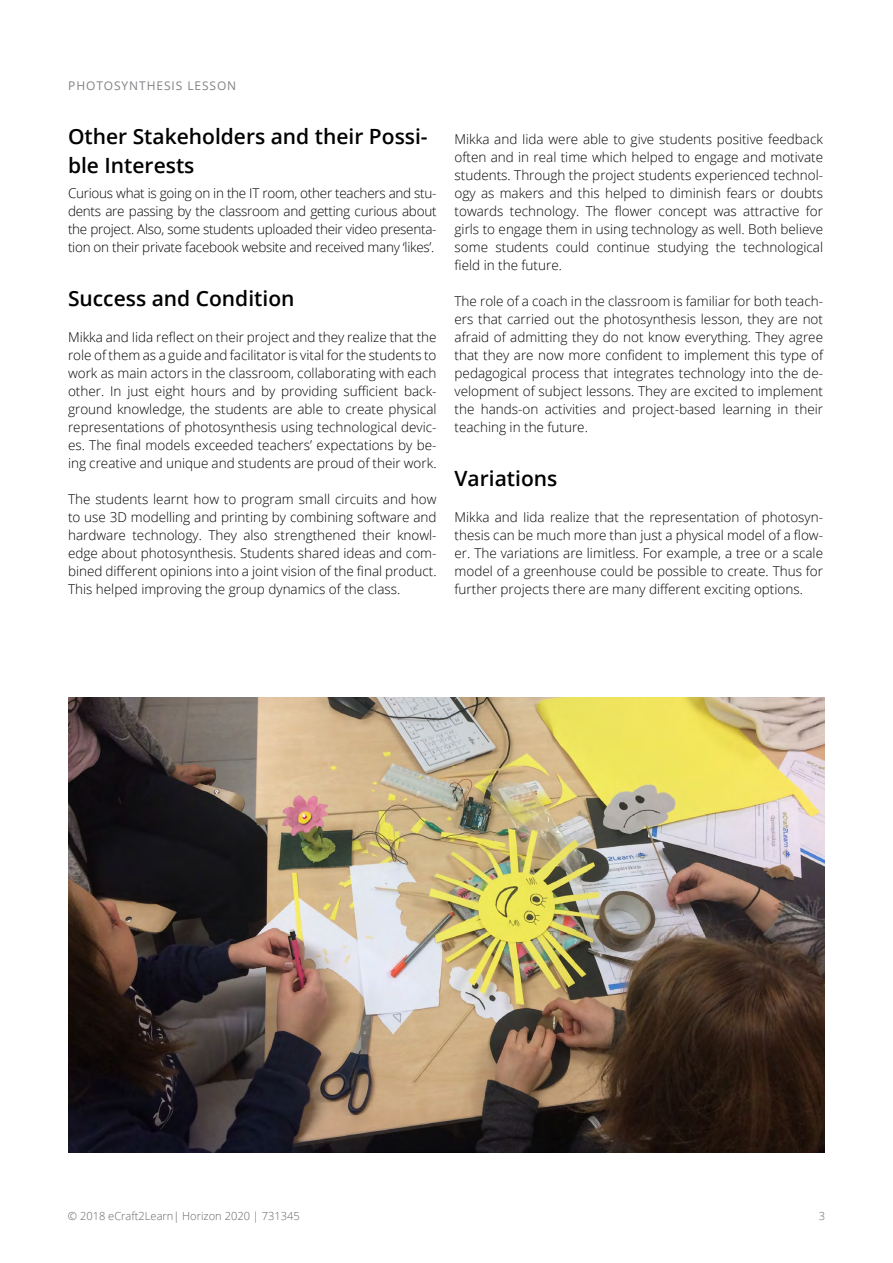
<style>
.page{position:relative;width:893px;height:1263px;background:#fff}
.page>*{position:absolute;margin:0;border:0;box-sizing:border-box;transform-origin:0 0}
.t1{font:600 21px/28.5px "Open Sans";color:#000}
.t2{font:300 13.5px/18px "Open Sans";color:#000;text-align:justify}
.t3{font:12px "Open Sans";letter-spacing:.075em;color:#808285}
.t4{font:300 11.1px "Open Sans";color:#636466}
</style>
<div class="page">
<img style="left:68px;top:697px;width:757px;height:455px">
<p class="t3" style="left:68px;top:77px;width:170px">PHOTOSYNTHESIS LESSON</p>
<h1 class="t1" style="left:68px;top:122px;width:361px">Other Stakeholders and their Possi&shy;ble Interests</h1>
<p class="t2" style="left:68px;top:184px;width:370px">Curious what is going on in the IT room, other teachers and stu&shy;dents are passing by the classroom and getting curious about the project. Also, some students uploaded their video presenta&shy;tion on their private facebook website and received many ‘likes’.</p>
<h1 class="t1" style="left:68px;top:284px;width:228px">Success and Condition</h1>
<p class="t2" style="left:68px;top:328px;width:370px">Mikka and Iida reflect on their project and they realize that the role of them as a guide and facilitator is vital for the students to work as main actors in the classroom, collaborating with each other. In just eight hours and by providing sufficient back&shy;ground knowledge, the students are able to create physical representations of photosynthesis using technological devic&shy;es. The final models exceeded teachers’ expectations by be&shy;ing creative and unique and students are proud of their work.</p>
<p class="t2" style="left:68px;top:490px;width:370px">The students learnt how to program small circuits and how to use 3D modelling and printing by combining software and hardware technology. They also strengthened their knowl&shy;edge about photosynthesis. Students shared ideas and com&shy;bined different opinions into a joint vision of the final product.<br>This helped improving the group dynamics of the class.</p>
<p class="t2" style="left:455px;top:130px;width:370px">Mikka and Iida were able to give students positive feedback often and in real time which helped to engage and motivate students. Through the project students experienced technol&shy;ogy as makers and this helped to diminish fears or doubts towards technology. The flower concept was attractive for girls to engage them in using technology as well. Both believe some students could continue studying the technological field in the future.</p>
<p class="t2" style="left:455px;top:292px;width:370px">The role of a coach in the classroom is familiar for both teach&shy;ers that carried out the photosynthesis lesson, they are not afraid of admitting they do not know everything. They agree that they are now more confident to implement this type of pedagogical process that integrates technology into the de&shy;velopment of subject lessons. They are excited to implement the hands-on activities and project-based learning in their teaching in the future.</p>
<h1 class="t1" style="left:455px;top:464px;width:104px">Variations</h1>
<p class="t2" style="left:455px;top:508px;width:370px">Mikka and Iida realize that the representation of photosyn&shy;thesis can be much more than just a physical model of a flow&shy;er. The variations are limitless. For example, a tree or a scale model of a greenhouse could be possible to create. Thus for further projects there are many different exciting options.</p>
<p class="t4" style="left:68px;top:1209px;width:233px">© 2018 eCraft2Learn| Horizon 2020 | 731345</p>
<p class="t4" style="left:819px;top:1209px;width:8px">3</p>
</div>
